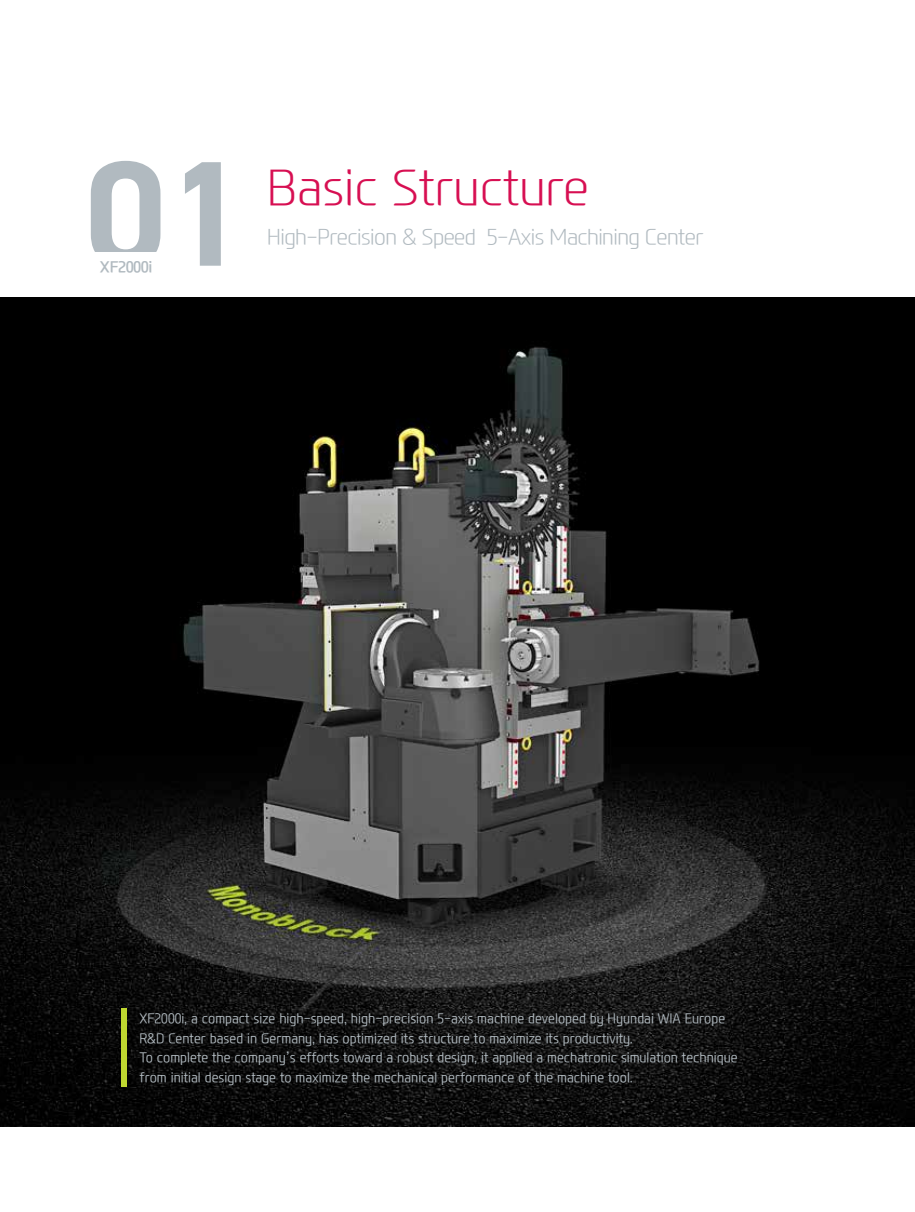
<style>
.page{position:relative;width:915px;height:1212px;background:#fff}
.page>*{position:absolute;margin:0;border:0;box-sizing:border-box;transform-origin:0 0}
.t1{font:700 150px "DIN2014";color:#b1bac0}
.t2{font:300 48px "Modern H Eco";color:#d70f52}
.t3{font:21px "Hyundai UL";letter-spacing:-.025em;color:#b1bac0}
.t4{font:15px "Hyundai B";color:#b1bac0}
.t5{font:300 13.5px/19.5px "Modern H";color:#b1bac0;scale:.95 1}
</style>
<div class="page">
<img style="left:0;top:298px;width:914px;height:829px">
<div style="left:121px;top:1008px;width:6px;height:78px;background:#bfd730"></div>
<h1 class="t1" style="left:85px;top:114px;width:163px">01</h1>
<p class="t4" style="left:100px;top:256px;width:54px">XF2000i</p>
<h2 class="t2" style="left:267px;top:155px;width:323px">Basic Structure</h2>
<h3 class="t3" style="left:267px;top:223px;width:438px">High-Precision &amp; Speed 5-Axis Machining Center</h3>
<p class="t5" style="left:139px;top:1008px;width:631px">XF2000i, a compact size high-speed, high-precision 5-axis machine developed by Hyundai WIA Europe R&amp;D Center based in Germany, has optimized its structure to maximize its productivity.<br>To complete the company’s efforts toward a robust design, it applied a mechatronic simulation technique from initial design stage to maximize the mechanical performance of the machine tool.</p>
</div>
